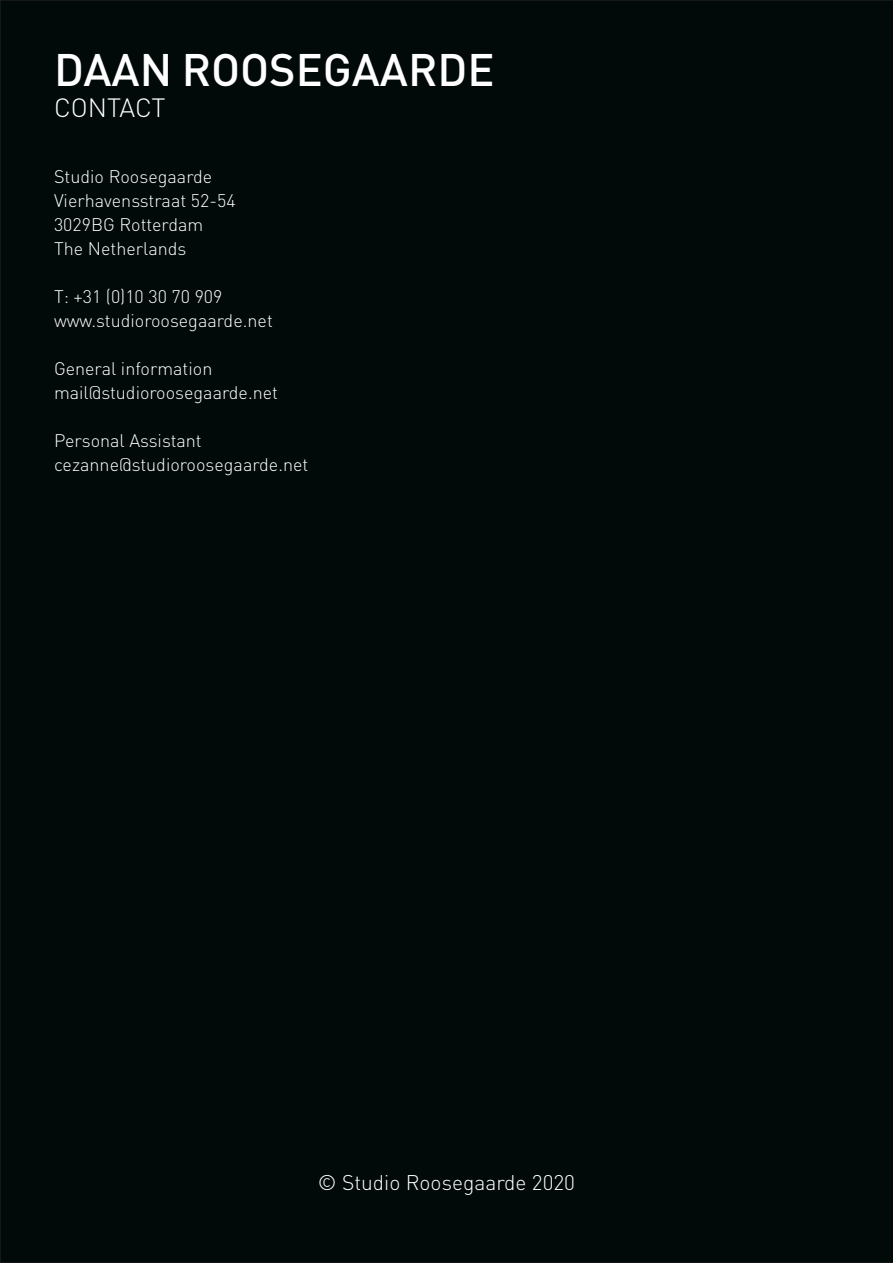
<style>
.page{position:relative;width:893px;height:1263px;background:#020a09}
.page>*{position:absolute;margin:0;border:0;box-sizing:border-box;transform-origin:0 0}
.t1{font:500 45px "DIN";color:#fff}
.t2{font:300 26.1px "DIN";letter-spacing:-.005em;color:#fff}
.t3{font:300 21px "DIN";color:#fff}
.t4{font:300 18px/24px "DIN";color:#fff}
</style>
<div class="page">
<h1 class="t1" style="left:54px;top:41px;width:442px">DAAN ROOSEGAARDE</h1>
<h2 class="t2" style="left:54px;top:91px;width:113px">CONTACT</h2>
<p class="t4" style="left:54px;top:164px;width:183px">Studio Roosegaarde<br>Vierhavensstraat 52-54<br>3029BG Rotterdam<br>The Netherlands</p>
<p class="t4" style="left:54px;top:284px;width:220px">T: +31 (0)10 30 70 909 www.studioroosegaarde.net</p>
<p class="t4" style="left:54px;top:356px;width:226px">General information mail@studioroosegaarde.net</p>
<p class="t4" style="left:54px;top:428px;width:256px">Personal Assistant cezanne@studioroosegaarde.net</p>
<p class="t3" style="left:318px;top:1170px;width:259px">© Studio Roosegaarde 2020</p>
</div>
